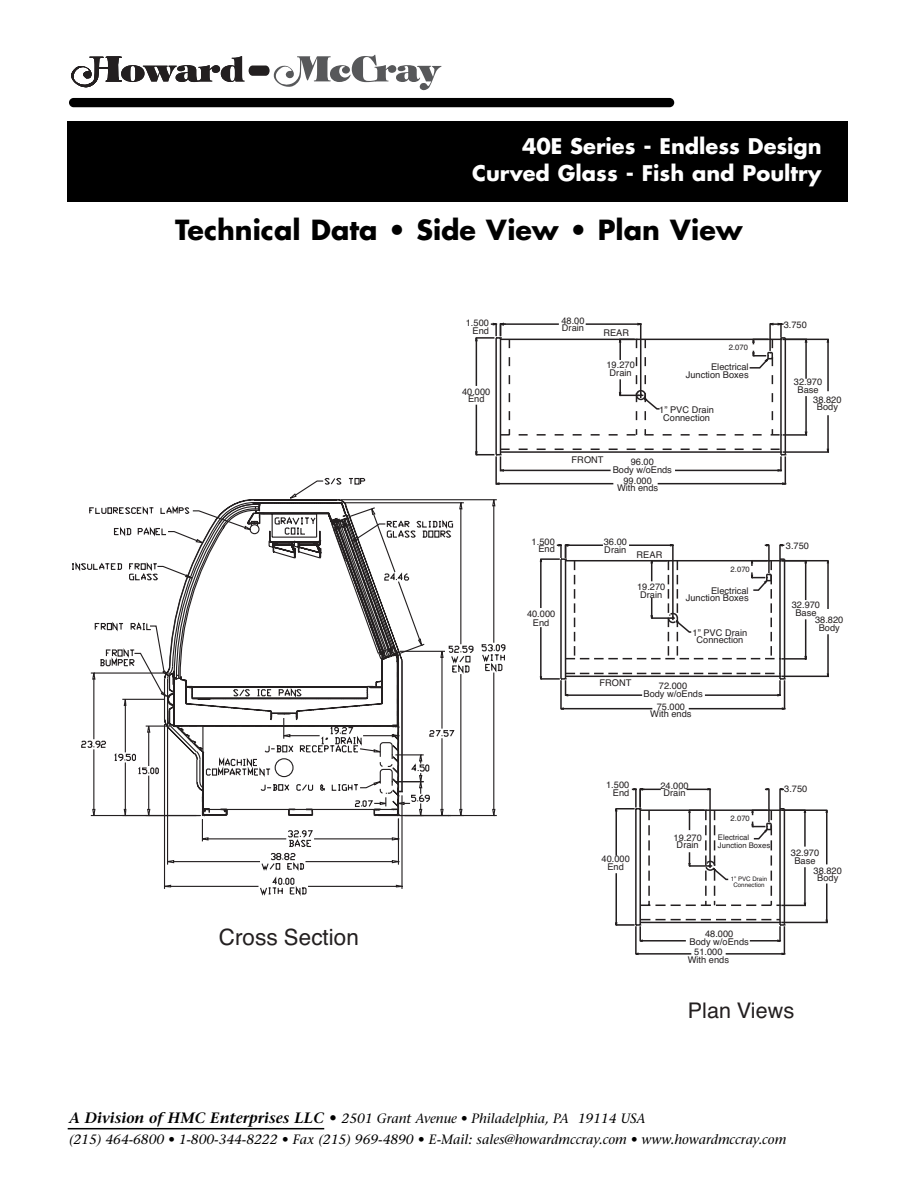
<style>
.page{position:relative;width:918px;height:1188px;background:#fff}
.page>*{position:absolute;margin:0;border:0;box-sizing:border-box;transform-origin:0 0}
.t1{font:700 27px "Futura";color:#000}
.t2{font:22.5px "Helvetica";color:#231f20}
.t3{font:21.6px "Helvetica";color:#231f20}
.t4{font:700 21px/27.6px "Futura";color:#fff;text-align:right}
.t5{font:italic 13.5px/20.9px "Stone Serif";color:#000}
.t6{font:9.3px/7.6px "Helvetica";color:#231f20;text-align:center}
.t7{font:7.65px/7.6px "Helvetica";color:#231f20}
.t8{font:6.15px/6px "Helvetica";color:#231f20;text-align:center}
.s1{font-weight:600;font-size:15px}
</style>
<div class="page">
<div style="left:68px;top:121px;width:780px;height:81px;background:#000"></div>
<svg style="left:71px;top:55px;width:371px;height:35px"></svg>
<div style="left:69px;top:98px;width:605px;height:9px;background:#000;border-radius:5px"></div>
<hr style="left:68px;top:1128px;width:256px;height:1px;background:#000">
<svg style="left:475px;top:322px;width:354px;height:163px"></svg>
<svg style="left:615px;top:788px;width:213px;height:167px"></svg>
<hr style="left:540px;top:627px;width:2px;height:50px;background:#231f20">
<hr style="left:540px;top:561px;width:2px;height:47px;background:#231f20">
<hr style="left:540px;top:678px;width:20px;height:2px;background:#231f20">
<hr style="left:540px;top:558px;width:20px;height:2px;background:#231f20">
<svg style="left:557px;top:544px;width:272px;height:166px"></svg>
<svg style="left:463px;top:499px;width:43px;height:318px"></svg>
<svg style="left:72px;top:478px;width:391px;height:412px"></svg>
<h3 class="t4" style="left:472px;top:134px;width:351px">40E Series - Endless Design<br>Curved Glass - Fish and Poultry</h3>
<h1 class="t1" style="left:175px;top:218px;width:569px">Technical Data • Side View • Plan View</h1>
<h2 class="t2" style="left:219px;top:918px;width:142px">Cross Section</h2>
<p class="t6" style="left:561px;top:316px;width:25px;text-align:left">48.00<br>Drain</p>
<p class="t6" style="left:466px;top:319px;width:25px;text-align:right">1.500<br>End</p>
<p class="t6" style="left:603px;top:329px;width:27px">REAR</p>
<p class="t6" style="left:606px;top:361px;width:30px">19.270<br>Drain</p>
<p class="t6" style="left:462px;top:387px;width:30px">40.000<br>End</p>
<p class="t7" style="left:729px;top:343px;width:21px">2.070</p>
<p class="t6" style="left:686px;top:362px;width:64px;text-align:right">Electrical<br>Junction Boxes</p>
<p class="t6" style="left:659px;top:405px;width:56px">1” PVC Drain<br>Connection</p>
<p class="t6" style="left:572px;top:456px;width:33px">FRONT</p>
<p class="t6" style="left:613px;top:458px;width:61px">96.00<br>Body w/oEnds</p>
<p class="t6" style="left:617px;top:476px;width:43px">99.000<br>With ends</p>
<p class="t6" style="left:532px;top:537px;width:25px;text-align:right">1.500<br>End</p>
<p class="t6" style="left:527px;top:609px;width:30px;line-height:9.3px">40.000<br>End</p>
<p class="t6" style="left:604px;top:538px;width:25px;text-align:left">36.00<br>Drain</p>
<p class="t6" style="left:637px;top:550px;width:27px">REAR</p>
<p class="t6" style="left:637px;top:582px;width:30px">19.270<br>Drain</p>
<p class="t7" style="left:731px;top:566px;width:21px">2.070</p>
<p class="t6" style="left:686px;top:586px;width:64px;text-align:right">Electrical<br>Junction Boxes</p>
<p class="t6" style="left:693px;top:628px;width:56px">1” PVC Drain<br>Connection</p>
<p class="t6" style="left:600px;top:679px;width:33px">FRONT</p>
<p class="t6" style="left:644px;top:682px;width:61px">72.000<br>Body w/oEnds</p>
<p class="t6" style="left:650px;top:702px;width:43px">75.000<br>With ends</p>
<p class="t6" style="left:784px;top:320px;width:25px">3.750</p>
<p class="t6" style="left:794px;top:378px;width:30px">32.970<br>Base</p>
<p class="t6" style="left:813px;top:395px;width:30px">38.820<br>Body</p>
<p class="t6" style="left:786px;top:542px;width:25px">3.750</p>
<p class="t6" style="left:792px;top:601px;width:30px">32.970</p>
<p class="t6" style="left:795px;top:608px;width:23px">Base</p>
<p class="t6" style="left:815px;top:616px;width:30px">38.820</p>
<p class="t6" style="left:819px;top:623px;width:23px">Body</p>
<p class="t6" style="left:606px;top:781px;width:25px;text-align:right">1.500<br>End</p>
<p class="t6" style="left:602px;top:855px;width:30px">40.000<br>End</p>
<p class="t6" style="left:660px;top:781px;width:30px">24.000<br>Drain</p>
<p class="t6" style="left:674px;top:833px;width:30px">19.270<br>Drain</p>
<p class="t7" style="left:731px;top:814px;width:21px">2.070</p>
<p class="t7" style="left:718px;top:833px;width:54px">Electrical<br>Junction Boxes</p>
<p class="t8" style="left:731px;top:876px;width:38px">1” PVC Drain<br>Connection</p>
<p class="t6" style="left:784px;top:785px;width:25px">3.750</p>
<p class="t6" style="left:791px;top:849px;width:30px">32.970<br>Base</p>
<p class="t6" style="left:814px;top:866px;width:30px">38.820<br>Body</p>
<p class="t6" style="left:690px;top:930px;width:61px">48.000<br>Body w/oEnds</p>
<p class="t6" style="left:688px;top:947px;width:43px">51.000<br>With ends</p>
<h3 class="t3" style="left:688px;top:992px;width:108px">Plan Views</h3>
<h3 class="t5" style="left:69px;top:1110px;width:719px"><span class="s1">A Division of HMC Enterprises LLC •</span> 2501 Grant Avenue • Philadelphia, PA 19114 USA<br>(215) 464-6800 • 1-800-344-8222 • Fax (215) 969-4890 • E-Mail: sales@howardmccray.com • www.howardmccray.com</h3>
</div>
